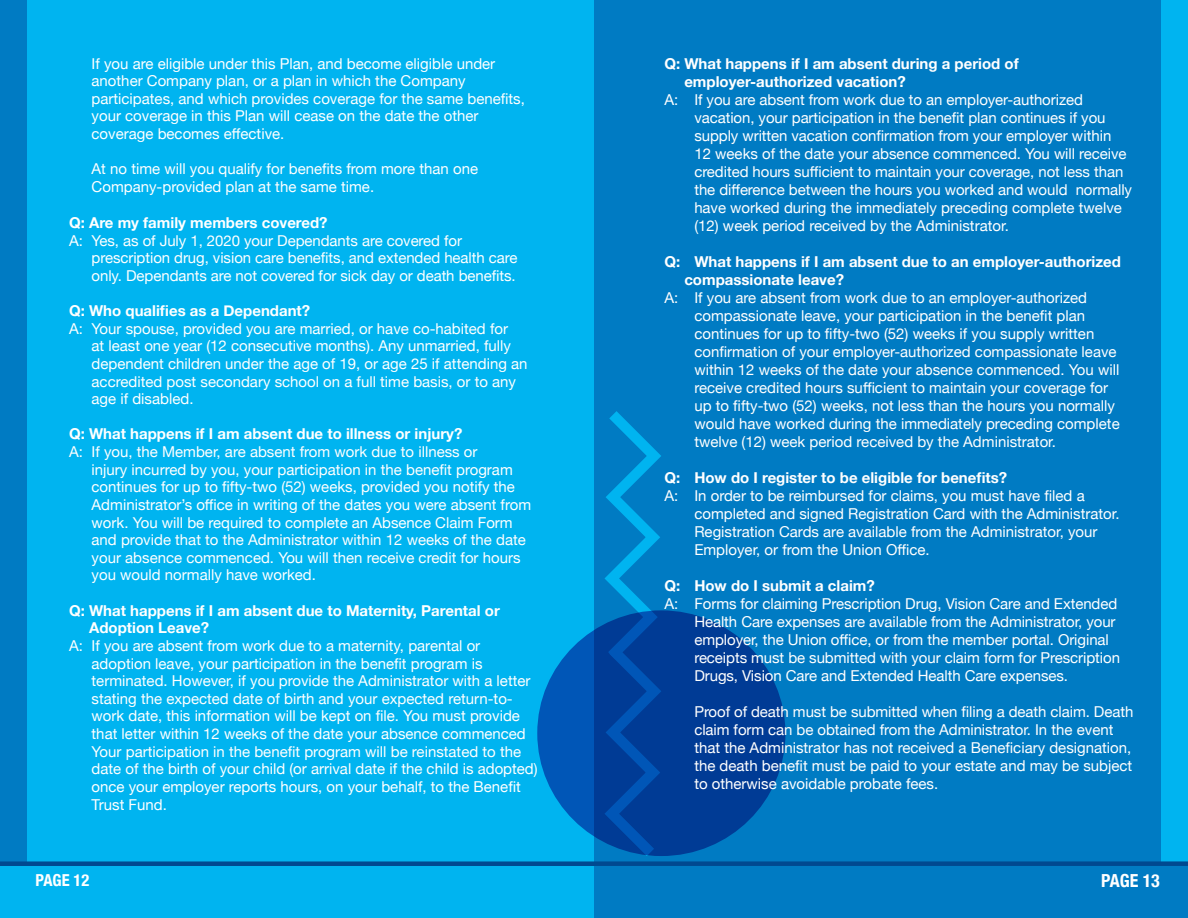
<style>
.page{position:relative;width:1188px;height:918px;background:#fff}
.page>*{position:absolute;margin:0;border:0;box-sizing:border-box;transform-origin:0 0}
.t1{font:700 condensed 18px "Helvetica Neue";color:#fff}
.t2{font:700 condensed 16.5px "Helvetica Neue";color:#fff}
.t3{font:15px/18px "Helvetica Neue";color:#fff}
.t4{font:700 15px/18px "Helvetica Neue";color:#fff}
</style>
<div class="page">
<div style="left:594px;top:0;width:594px;height:918px;background:#007bc3"></div>
<div style="left:1161px;top:0;width:27px;height:862px;background:#00b4f0"></div>
<div style="left:594px;top:861px;width:594px;height:5px;background:#004990"></div>
<div style="left:0;top:0;width:594px;height:918px;background:#00b4f0"></div>
<div style="left:0;top:0;width:27px;height:863px;background:#007bc3"></div>
<div style="left:0;top:861px;width:594px;height:5px;background:#004990"></div>
<svg style="left:597px;top:411px;width:72px;height:451px"></svg>
<svg style="left:537px;top:610px;width:248px;height:246px;background:#00419d"></svg>
<p class="t3" style="left:92px;top:55px;width:435px">If you are eligible under this Plan, and become eligible under another Company plan, or a plan in which the Company participates, and which provides coverage for the same benefits, your coverage in this Plan will cease on the date the other coverage becomes effective.</p>
<p class="t3" style="left:92px;top:161px;width:388px">At no time will you qualify for benefits from more than one<br>Company-provided plan at the same time.</p>
<p class="t4" style="left:69px;top:214px;width:260px">Q: Are my family members covered?</p>
<p class="t3" style="left:92px;top:232px;width:427px;text-indent:-22px">A: Yes, as of July 1, 2020 your Dependants are covered for prescription drug, vision care benefits, and extended health care only. Dependants are not covered for sick day or death benefits.</p>
<p class="t4" style="left:69px;top:302px;width:243px">Q: Who qualifies as a Dependant?</p>
<p class="t3" style="left:92px;top:320px;width:437px;line-height:17.5px;text-indent:-22px">A: Your spouse, provided you are married, or have co-habited for<br>at least one year (12 consecutive months). Any unmarried, fully dependent children under the age of 19, or age 25 if attending an accredited post secondary school on a full time basis, or to any age if disabled.</p>
<p class="t4" style="left:69px;top:425px;width:395px">Q: What happens if I am absent due to illness or injury?</p>
<p class="t3" style="left:92px;top:444px;width:441px;line-height:17.5px;text-indent:-22px">A: If you, the Member, are absent from work due to illness or<br>injury incurred by you, your participation in the benefit program continues for up to fifty-two (52) weeks, provided you notify the Administrator’s office in writing of the dates you were absent from work. You will be required to complete an Absence Claim Form and provide that to the Administrator within 12 weeks of the date your absence commenced. You will then receive credit for hours you would normally have worked.</p>
<p class="t4" style="left:89px;top:602px;width:412px;text-indent:-20px">Q: What happens if I am absent due to Maternity, Parental or<br>Adoption Leave?</p>
<p class="t3" style="left:92px;top:638px;width:448px;line-height:17.5px;text-indent:-22px">A: If you are absent from work due to a maternity, parental or adoption leave, your participation in the benefit program is terminated. However, if you provide the Administrator with a letter stating the expected date of birth and your expected return-to&shy;work date, this information will be kept on file. You must provide that letter within 12 weeks of the date your absence commenced Your participation in the benefit program will be reinstated to the date of the birth of your child (or arrival date if the child is adopted) once your employer reports hours, on your behalf, to the Benefit Trust Fund.</p>
<p class="t4" style="left:684px;top:55px;width:336px;text-indent:-20px">Q: What happens if I am absent during a period of employer-authorized vacation?</p>
<p class="t3" style="left:694px;top:91px;width:439px;text-indent:-30px">A: If you are absent from work due to an employer-authorized vacation, your participation in the benefit plan continues if you supply written vacation confirmation from your employer within<br>12 weeks of the date your absence commenced. You will receive credited hours sufficient to maintain your coverage, not less than the difference between the hours you worked and would normally have worked during the immediately preceding complete twelve (12) week period received by the Administrator.</p>
<p class="t4" style="left:684px;top:253px;width:438px;text-indent:-20px">Q: What happens if I am absent due to an employer-authorized compassionate leave?</p>
<p class="t3" style="left:694px;top:289px;width:427px;text-indent:-30px">A: If you are absent from work due to an employer-authorized compassionate leave, your participation in the benefit plan continues for up to fifty-two (52) weeks if you supply written confirmation of your employer-authorized compassionate leave within 12 weeks of the date your absence commenced. You will receive credited hours sufficient to maintain your coverage for up to fifty-two (52) weeks, not less than the hours you normally would have worked during the immediately preceding complete twelve (12) week period received by the Administrator.</p>
<p class="t4" style="left:664px;top:469px;width:344px">Q: How do I register to be eligible for benefits?</p>
<p class="t3" style="left:694px;top:487px;width:427px;text-indent:-30px">A: In order to be reimbursed for claims, you must have filed a completed and signed Registration Card with the Administrator.<br>Registration Cards are available from the Administrator, your Employer, or from the Union Office.</p>
<p class="t4" style="left:664px;top:577px;width:212px">Q: How do I submit a claim?</p>
<p class="t3" style="left:694px;top:595px;width:427px;text-indent:-30px">A: Forms for claiming Prescription Drug, Vision Care and Extended Health Care expenses are available from the Administrator, your employer, the Union office, or from the member portal. Original receipts must be submitted with your claim form for Prescription Drugs, Vision Care and Extended Health Care expenses.</p>
<p class="t3" style="left:694px;top:703px;width:441px">Proof of death must be submitted when filing a death claim. Death claim form can be obtained from the Administrator. In the event that the Administrator has not received a Beneficiary designation, the death benefit must be paid to your estate and may be subject to otherwise avoidable probate fees.</p>
<p class="t2" style="left:35px;top:866px;width:56px">PAGE 12</p>
<p class="t1" style="left:1101px;top:866px;width:60px">PAGE 13</p>
</div>
